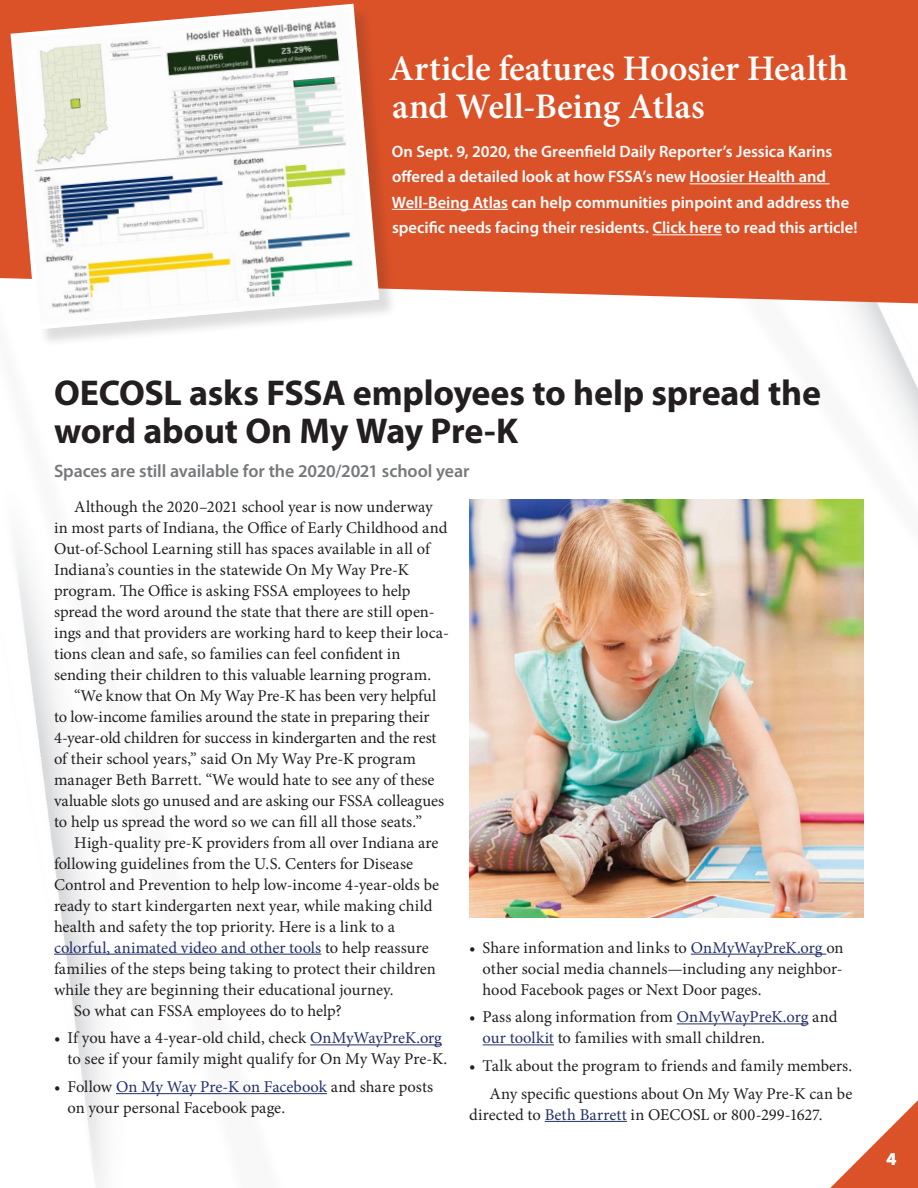
<style>
.page{position:relative;width:918px;height:1188px;background:#fff}
.page>*{position:absolute;margin:0;border:0;box-sizing:border-box;transform-origin:0 0}
.t1{font:700 36px/37.5px "Myriad Pro";letter-spacing:-.005em;color:#231f20}
.t2{font:600 36px/37.5px "Minion Pro";letter-spacing:-.005em;color:#fff}
.subhead{font:600 18px "Myriad Pro";letter-spacing:-.01em;color:#76787b}
.t3{font:700 18px "Myriad Pro";color:#fff}
.t4{font:16.5px/21px "Minion Pro";color:#231f20}
.t5{font:600 16.5px/25.5px "Myriad Pro";color:#fff}
.s1{color:#232f6a}
</style>
<div class="page">
<img style="left:17px;top:550px;width:293px;height:638px">
<img style="left:587px;top:303px;width:331px;height:197px">
<div style="left:0;top:0;width:918px;height:303px;background:#dc5228"></div>
<hr style="left:54px;top:954px;width:267px;height:1px;background:#232f6a">
<hr style="left:310px;top:1044px;width:132px;height:1px;background:#232f6a">
<hr style="left:116px;top:1093px;width:211px;height:1px;background:#232f6a">
<hr style="left:691px;top:954px;width:135px;height:1px;background:#232f6a">
<hr style="left:677px;top:1023px;width:132px;height:1px;background:#232f6a">
<hr style="left:483px;top:1044px;width:71px;height:1px;background:#232f6a">
<hr style="left:545px;top:1121px;width:82px;height:1px;background:#232f6a">
<hr style="left:690px;top:183px;width:140px;height:1px;background:#fff">
<hr style="left:392px;top:209px;width:116px;height:1px;background:#fff">
<hr style="left:653px;top:234px;width:69px;height:1px;background:#fff">
<svg style="left:830px;top:1100px;width:88px;height:88px"></svg>
<div style="left:13px;top:7px;width:384px;height:341px;background:#231f20;opacity:.15"></div>
<svg style="left:8px;top:1px;width:374px;height:331px"></svg>
<img style="left:469px;top:500px;width:395px;height:418px">
<p class="t2" style="left:389px;top:50px;width:461px">Article features Hoosier Health and Well-Being Atlas</p>
<p class="t5" style="left:392px;top:138px;width:467px">On Sept. 9, 2020, the Greenfield Daily Reporter’s Jessica Karins offered a detailed look at how FSSA’s new Hoosier Health and Well-Being Atlas can help communities pinpoint and address the specific needs facing their residents. Click here to read this article!</p>
<p class="t1" style="left:54px;top:373px;width:769px">OECOSL asks FSSA employees to help spread the word about On My Way Pre-K</p>
<p class="subhead" style="left:54px;top:460px;width:417px">Spaces are still available for the 2020/2021 school year</p>
<p class="t4" style="left:54px;top:496px;width:396px;text-indent:20px">Although the 2020–2021 school year is now underway in most parts of Indiana, the Office of Early Childhood and Out-of-School Learning still has spaces available in all of Indiana’s counties in the statewide On My Way Pre-K program. The Office is asking FSSA employees to help spread the word around the state that there are still open&shy;ings and that providers are working hard to keep their loca&shy;tions clean and safe, so families can feel confident in sending their children to this valuable learning program.</p>
<p class="t4" style="left:54px;top:685px;width:392px;text-indent:20px">“We know that On My Way Pre-K has been very helpful to low-income families around the state in preparing their 4-year-old children for success in kindergarten and the rest of their school years,” said On My Way Pre-K program manager Beth Barrett. “We would hate to see any of these valuable slots go unused and are asking our FSSA colleagues to help us spread the word so we can fill all those seats.”</p>
<p class="t4" style="left:54px;top:832px;width:387px;text-indent:20px">High-quality pre-K providers from all over Indiana are following guidelines from the U.S. Centers for Disease Control and Prevention to help low-income 4-year-olds be ready to start kindergarten next year, while making child health and safety the top priority. Here is a link to a <span class="s1">colorful, animated video and other tools</span> to help reassure families of the steps being taking to protect their children while they are beginning their educational journey.</p>
<p class="t4" style="left:74px;top:1000px;width:269px">So what can FSSA employees do to help?</p>
<p class="t4" style="left:68px;top:1028px;width:381px;text-indent:-14px">• If you have a 4-year-old child, check <span class="s1">OnMyWayPreK.org </span>to see if your family might qualify for On My Way Pre-K.</p>
<p class="t4" style="left:68px;top:1076px;width:367px;text-indent:-14px">• Follow <span class="s1">On My Way Pre-K on Facebook</span> and share posts on your personal Facebook page.</p>
<p class="t4" style="left:483px;top:937px;width:362px;text-align:justify;text-indent:-14px">• Share information and links to <span class="s1">OnMyWayPreK.org</span> on other social media channels—including any neighbor&shy;hood Facebook pages or Next Door pages.</p>
<p class="t4" style="left:483px;top:1007px;width:356px;text-indent:-14px">• Pass along information from <span class="s1">OnMyWayPreK.org</span> and <span class="s1">our toolkit</span> to families with small children.</p>
<p class="t4" style="left:469px;top:1055px;width:385px">• Talk about the program to friends and family members.</p>
<p class="t4" style="left:469px;top:1083px;width:385px;text-indent:20px">Any specific questions about On My Way Pre-K can be directed to <span class="s1">Beth Barrett</span> in OECOSL or 800-299-1627.</p>
<p class="t3" style="left:886px;top:1147px;width:11px">4</p>
</div>
